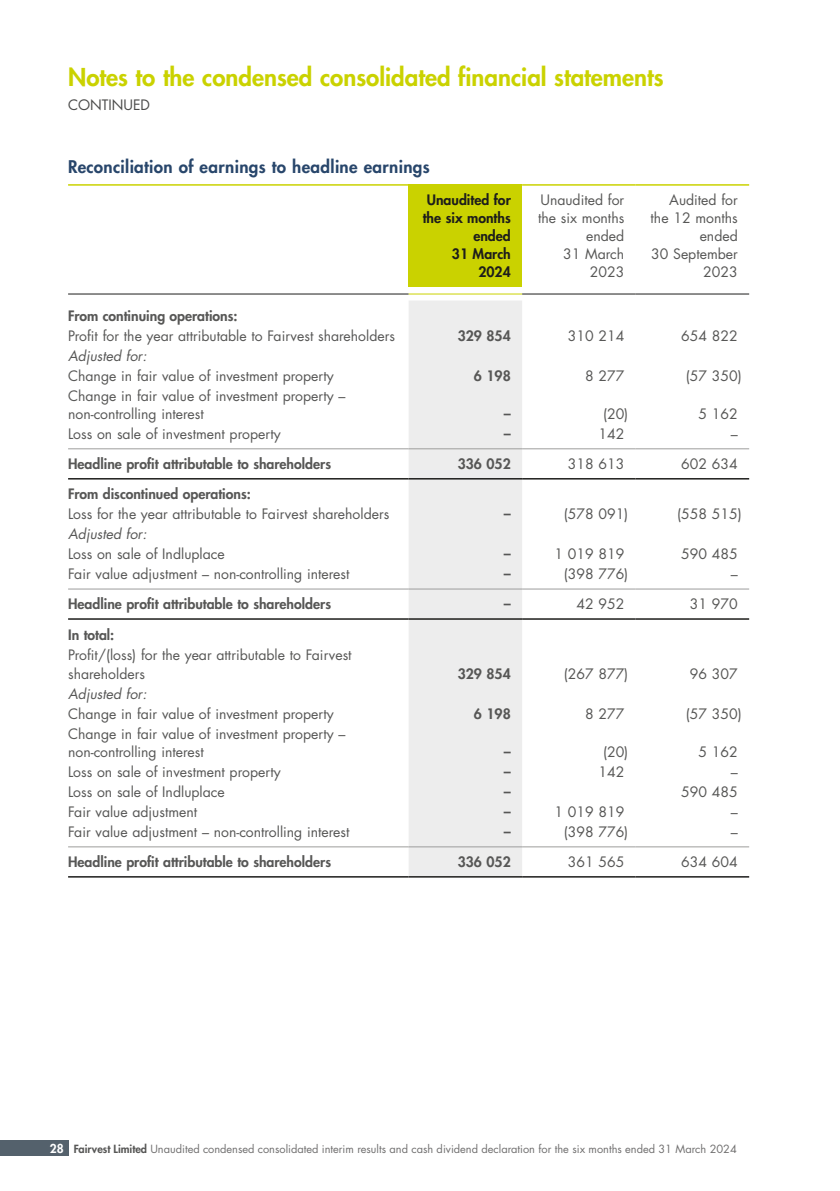
<style>
.page{position:relative;width:840px;height:1191px;background:#fff}
.page>*{position:absolute;margin:0;border:0;box-sizing:border-box;transform-origin:0 0}
.t1{font:800 24px "Futura LT Pro";color:#cad200}
.t2{font:800 17px "Futura LT Pro";letter-spacing:.02em;color:#28466b}
.t3{font:14px/18px "Futura LT Pro";color:#575756}
.t4{font:800 14px "Futura LT Pro";color:#575756}
.t5{font:800 14px/18px "Futura LT Pro";color:#1d1d1b;text-align:right}
.t6{font:italic 14px "Futura LT Pro";color:#575756}
.t7{font:14px "Futura LT Pro";color:#4a4a49}
.t8{font:11px "Futura LT Pro";color:#706f6f}
.s1{font-weight:800;font-size:12px;color:#fff}
.s2{font-weight:800;color:#575756}
</style>
<div class="page">
<div style="left:408px;top:185px;width:114px;height:102px;background:#cad200"></div>
<div style="left:408px;top:301px;width:114px;height:575px;background:#ededed"></div>
<hr style="left:68px;top:478px;width:340px;height:1px;background:#1d1d1b">
<hr style="left:408px;top:478px;width:114px;height:1px;background:#1d1d1b">
<hr style="left:522px;top:478px;width:113px;height:1px;background:#1d1d1b">
<hr style="left:635px;top:478px;width:113px;height:1px;background:#1d1d1b">
<hr style="left:68px;top:618px;width:340px;height:2px;background:#1d1d1b">
<hr style="left:408px;top:618px;width:114px;height:2px;background:#1d1d1b">
<hr style="left:522px;top:618px;width:113px;height:2px;background:#1d1d1b">
<hr style="left:635px;top:618px;width:113px;height:2px;background:#1d1d1b">
<hr style="left:68px;top:184px;width:340px;height:2px;background:#cad200">
<hr style="left:408px;top:184px;width:114px;height:2px;background:#cad200">
<hr style="left:68px;top:293px;width:340px;height:1px;background:#1d1d1b">
<hr style="left:408px;top:293px;width:114px;height:1px;background:#cad200">
<hr style="left:68px;top:588px;width:340px;height:1px;background:#9d9d9c">
<hr style="left:408px;top:588px;width:114px;height:1px;background:#9d9d9c">
<hr style="left:522px;top:588px;width:113px;height:1px;background:#9d9d9c">
<hr style="left:635px;top:588px;width:113px;height:1px;background:#9d9d9c">
<hr style="left:68px;top:846px;width:340px;height:1px;background:#9d9d9c">
<hr style="left:408px;top:846px;width:114px;height:1px;background:#9d9d9c">
<hr style="left:522px;top:846px;width:113px;height:1px;background:#9d9d9c">
<hr style="left:635px;top:846px;width:113px;height:1px;background:#9d9d9c">
<hr style="left:68px;top:876px;width:340px;height:1px;background:#1d1d1b">
<hr style="left:408px;top:876px;width:114px;height:1px;background:#1d1d1b">
<hr style="left:522px;top:876px;width:113px;height:1px;background:#1d1d1b">
<hr style="left:635px;top:876px;width:113px;height:1px;background:#1d1d1b">
<hr style="left:522px;top:184px;width:113px;height:2px;background:#cad200">
<hr style="left:635px;top:184px;width:113px;height:2px;background:#cad200">
<hr style="left:522px;top:293px;width:113px;height:1px;background:#1d1d1b">
<hr style="left:635px;top:293px;width:113px;height:1px;background:#1d1d1b">
<hr style="left:68px;top:448px;width:340px;height:1px;background:#9d9d9c">
<hr style="left:408px;top:448px;width:114px;height:1px;background:#9d9d9c">
<hr style="left:522px;top:448px;width:113px;height:1px;background:#9d9d9c">
<hr style="left:635px;top:448px;width:113px;height:1px;background:#9d9d9c">
<div style="left:0;top:1140px;width:68px;height:16px;background:#54616c"></div>
<h1 class="t1" style="left:68px;top:59px;width:596px">Notes to the condensed consolidated financial statements</h1>
<p class="t7" style="left:68px;top:95px;width:83px">CONTINUED</p>
<p class="t2" style="left:68px;top:154px;width:363px">Reconciliation of earnings to headline earnings</p>
<p class="t5" style="left:422px;top:190px;width:89px">Unaudited for the six months ended<br>31 March<br>2024</p>
<p class="t3" style="left:538px;top:191px;width:88px;text-align:right">Unaudited for the six months ended<br>31 March<br>2023</p>
<p class="t3" style="left:650px;top:191px;width:89px;text-align:right">Audited for the 12 months ended<br>30 September<br>2023</p>
<p class="t4" style="left:68px;top:305px;width:171px">From continuing operations:</p>
<p class="t3" style="left:68px;top:326px;width:328px">Profit for the year attributable to Fairvest shareholders</p>
<p class="t4" style="left:457px;top:325px;width:55px">329 854</p>
<p class="t3" style="left:567px;top:326px;width:58px">310 214</p>
<p class="t3" style="left:681px;top:326px;width:58px">654 822</p>
<p class="t6" style="left:68px;top:346px;width:80px">Adjusted for:</p>
<p class="t3" style="left:68px;top:366px;width:267px">Change in fair value of investment property</p>
<p class="t4" style="left:473px;top:365px;width:38px">6 198</p>
<p class="t3" style="left:584px;top:366px;width:41px">8 277</p>
<p class="t3" style="left:685px;top:366px;width:57px">(57 350)</p>
<p class="t3" style="left:68px;top:386px;width:279px">Change in fair value of investment property – non-controlling interest</p>
<p class="t4" style="left:503px;top:403px;width:8px">–</p>
<p class="t3" style="left:602px;top:404px;width:27px">(20)</p>
<p class="t3" style="left:698px;top:404px;width:41px">5 162</p>
<p class="t3" style="left:68px;top:424px;width:214px">Loss on sale of investment property</p>
<p class="t4" style="left:503px;top:423px;width:8px">–</p>
<p class="t3" style="left:598px;top:424px;width:27px">142</p>
<p class="t3" style="left:730px;top:424px;width:8px">–</p>
<p class="t4" style="left:68px;top:453px;width:264px">Headline profit attributable to shareholders</p>
<p class="t4" style="left:457px;top:453px;width:55px">336 052</p>
<p class="t3" style="left:567px;top:454px;width:58px">318 613</p>
<p class="t3" style="left:681px;top:454px;width:58px">602 634</p>
<p class="t4" style="left:68px;top:483px;width:184px">From discontinued operations:</p>
<p class="t3" style="left:68px;top:504px;width:322px">Loss for the year attributable to Fairvest shareholders</p>
<p class="t4" style="left:503px;top:503px;width:8px">–</p>
<p class="t3" style="left:563px;top:504px;width:66px">(578 091)</p>
<p class="t3" style="left:677px;top:504px;width:66px">(558 515)</p>
<p class="t6" style="left:68px;top:524px;width:80px">Adjusted for:</p>
<p class="t3" style="left:68px;top:545px;width:158px">Loss on sale of Indluplace</p>
<p class="t4" style="left:503px;top:543px;width:8px">–</p>
<p class="t3" style="left:554px;top:545px;width:71px">1 019 819</p>
<p class="t3" style="left:681px;top:545px;width:58px">590 485</p>
<p class="t3" style="left:68px;top:565px;width:283px">Fair value adjustment – non-controlling interest</p>
<p class="t4" style="left:503px;top:563px;width:8px">–</p>
<p class="t3" style="left:563px;top:565px;width:66px">(398 776)</p>
<p class="t3" style="left:730px;top:565px;width:8px">–</p>
<p class="t4" style="left:68px;top:593px;width:264px">Headline profit attributable to shareholders</p>
<p class="t4" style="left:503px;top:593px;width:8px">–</p>
<p class="t3" style="left:576px;top:595px;width:49px">42 952</p>
<p class="t3" style="left:689px;top:595px;width:49px">31 970</p>
<p class="t4" style="left:68px;top:624px;width:48px">In total:</p>
<p class="t3" style="left:68px;top:646px;width:285px">Profit/(loss) for the year attributable to Fairvest shareholders</p>
<p class="t4" style="left:457px;top:662px;width:55px">329 854</p>
<p class="t3" style="left:563px;top:664px;width:66px">(267 877)</p>
<p class="t3" style="left:689px;top:664px;width:49px">96 307</p>
<p class="t6" style="left:68px;top:684px;width:80px">Adjusted for:</p>
<p class="t3" style="left:68px;top:704px;width:267px">Change in fair value of investment property</p>
<p class="t4" style="left:473px;top:703px;width:38px">6 198</p>
<p class="t3" style="left:584px;top:704px;width:41px">8 277</p>
<p class="t3" style="left:685px;top:704px;width:57px">(57 350)</p>
<p class="t3" style="left:68px;top:724px;width:279px">Change in fair value of investment property – non-controlling interest</p>
<p class="t4" style="left:503px;top:741px;width:8px">–</p>
<p class="t3" style="left:602px;top:742px;width:27px">(20)</p>
<p class="t3" style="left:698px;top:742px;width:41px">5 162</p>
<p class="t3" style="left:68px;top:762px;width:214px">Loss on sale of investment property</p>
<p class="t4" style="left:503px;top:761px;width:8px">–</p>
<p class="t3" style="left:598px;top:762px;width:27px">142</p>
<p class="t3" style="left:730px;top:762px;width:8px">–</p>
<p class="t3" style="left:68px;top:782px;width:158px">Loss on sale of Indluplace</p>
<p class="t4" style="left:503px;top:781px;width:8px">–</p>
<p class="t3" style="left:681px;top:782px;width:58px">590 485</p>
<p class="t3" style="left:68px;top:802px;width:131px">Fair value adjustment</p>
<p class="t4" style="left:503px;top:801px;width:8px">–</p>
<p class="t3" style="left:554px;top:802px;width:71px">1 019 819</p>
<p class="t3" style="left:730px;top:802px;width:8px">–</p>
<p class="t3" style="left:68px;top:822px;width:283px">Fair value adjustment – non-controlling interest</p>
<p class="t4" style="left:503px;top:821px;width:8px">–</p>
<p class="t3" style="left:563px;top:822px;width:66px">(398 776)</p>
<p class="t3" style="left:730px;top:822px;width:8px">–</p>
<p class="t4" style="left:68px;top:851px;width:264px">Headline profit attributable to shareholders</p>
<p class="t4" style="left:457px;top:851px;width:55px">336 052</p>
<p class="t3" style="left:567px;top:852px;width:58px">361 565</p>
<p class="t3" style="left:681px;top:852px;width:58px">634 604</p>
<p class="t8" style="left:50px;top:1141px;width:688px"><span class="s1">28</span> <span class="s2">Fairvest Limited</span> Unaudited condensed consolidated interim results and cash dividend declaration for the six months ended 31 March 2024</p>
</div>
